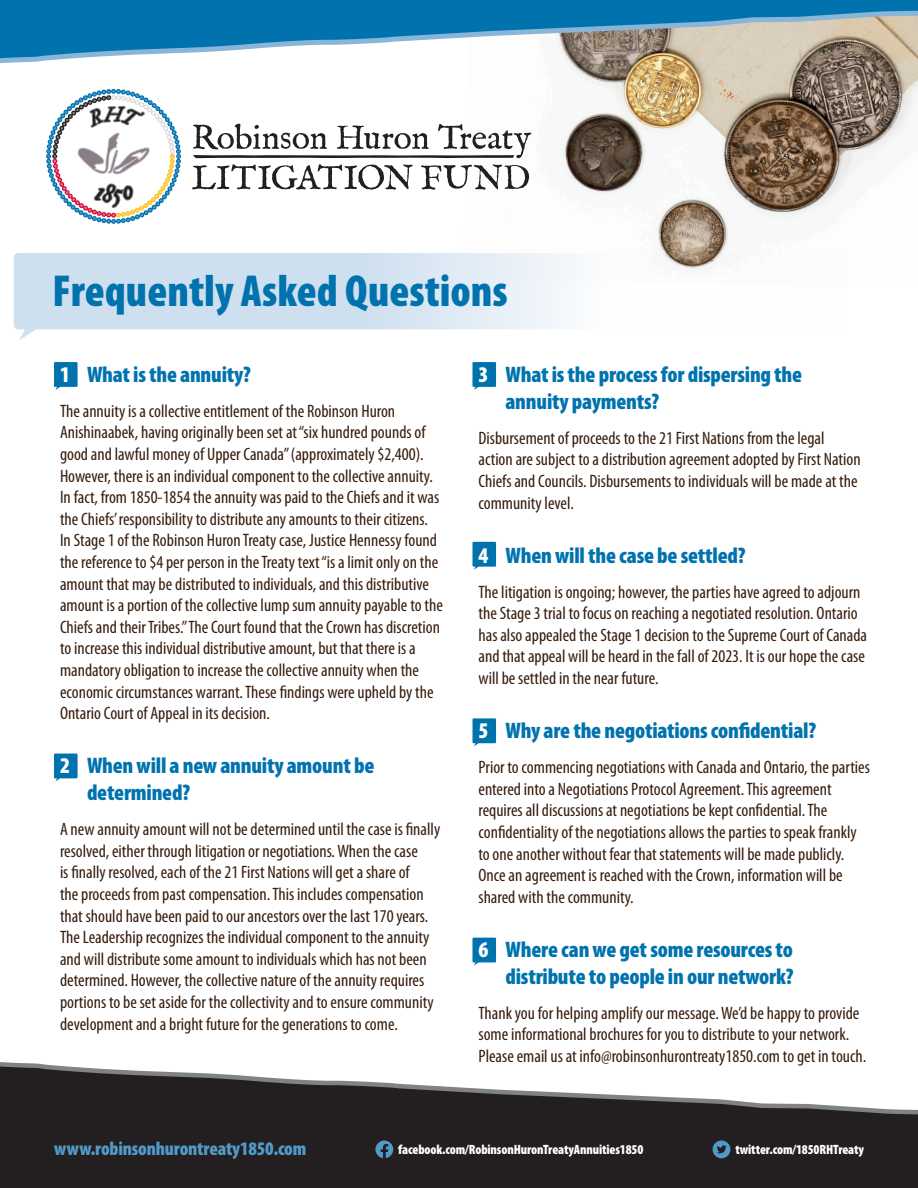
<style>
.page{position:relative;width:918px;height:1188px;background:#fff}
.page>*{position:absolute;margin:0;border:0;box-sizing:border-box;transform-origin:0 0}
.Header_Frutiger{font:900 condensed 45px "Myriad Pro";color:#0073ae}
.t1{font:900 condensed 22.5px/27px "Myriad Pro";letter-spacing:-.01em;color:#0073ae}
.t2{font:900 condensed 19.2px "Myriad Pro";letter-spacing:-.01em;color:#529ac8}
.Body_1_-_Frutiger{font:condensed 18px/21.6px "Myriad Pro";color:#361d0d}
.t3{font:900 condensed 13.5px "Myriad Pro";letter-spacing:-.01em;color:#fff}
.s1{color:#fff}
</style>
<div class="page">
<img style="left:518px;top:67px;width:400px;height:186px">
<svg style="left:0;top:62px;width:918px;height:5px"></svg>
<svg style="left:0;top:0;width:918px;height:62px;background:#5b99b7"></svg>
<svg style="left:0;top:1063px;width:918px;height:125px;fill:#231f20"></svg>
<svg style="left:375px;top:1140px;width:18px;height:18px"></svg>
<svg style="left:713px;top:1140px;width:17px;height:18px"></svg>
<svg style="left:192px;top:164px;width:337px;height:26px"></svg>
<svg style="left:193px;top:124px;width:338px;height:34px"></svg>
<svg style="left:46px;top:88px;width:136px;height:136px"></svg>
<svg style="left:54px;top:362px;width:24px;height:28px"></svg>
<svg style="left:473px;top:362px;width:23px;height:28px"></svg>
<svg style="left:473px;top:542px;width:23px;height:28px"></svg>
<svg style="left:473px;top:718px;width:23px;height:28px"></svg>
<svg style="left:473px;top:938px;width:23px;height:28px"></svg>
<svg style="left:54px;top:754px;width:24px;height:27px"></svg>
<svg style="left:14px;top:253px;width:709px;height:87px"></svg>
<p class="Header_Frutiger" style="left:52px;top:262px;width:457px">Frequently Asked Questions</p>
<p class="t1" style="left:60px;top:360px;width:192px"><span class="s1">1</span> What is the annuity?</p>
<p class="Body_1_-_Frutiger" style="left:60px;top:400px;width:384px">The annuity is a collective entitlement of the Robinson Huron Anishinaabek, having originally been set at “six hundred pounds of good and lawful money of Upper Canada” (approximately $2,400).<br>However, there is an individual component to the collective annuity.<br>In fact, from 1850-1854 the annuity was paid to the Chiefs and it was the Chiefs’ responsibility to distribute any amounts to their citizens.<br>In Stage 1 of the Robinson Huron Treaty case, Justice Hennessy found the reference to $4 per person in the Treaty text “is a limit only on the amount that may be distributed to individuals, and this distributive amount is a portion of the collective lump sum annuity payable to the Chiefs and their Tribes.” The Court found that the Crown has discretion to increase this individual distributive amount, but that there is a mandatory obligation to increase the collective annuity when the economic circumstances warrant. These findings were upheld by the Ontario Court of Appeal in its decision.</p>
<p class="t1" style="left:87px;top:751px;width:289px;text-indent:-27px"><span class="s1">2</span> When will a new annuity amount be determined?</p>
<p class="Body_1_-_Frutiger" style="left:60px;top:818px;width:382px">A new annuity amount will not be determined until the case is finally resolved, either through litigation or negotiations. When the case<br>is finally resolved, each of the 21 First Nations will get a share of<br>the proceeds from past compensation. This includes compensation that should have been paid to our ancestors over the last 170 years.<br>The Leadership recognizes the individual component to the annuity and will distribute some amount to individuals which has not been determined. However, the collective nature of the annuity requires portions to be set aside for the collectivity and to ensure community development and a bright future for the generations to come.</p>
<p class="t1" style="left:506px;top:360px;width:298px;text-indent:-27px"><span class="s1">3</span> What is the process for dispersing the annuity payments?</p>
<p class="Body_1_-_Frutiger" style="left:478px;top:427px;width:384px">Disbursement of proceeds to the 21 First Nations from the legal action are subject to a distribution agreement adopted by First Nation Chiefs and Councils. Disbursements to individuals will be made at the community level.</p>
<p class="t1" style="left:478px;top:541px;width:269px"><span class="s1">4</span> When will the case be settled?</p>
<p class="Body_1_-_Frutiger" style="left:478px;top:581px;width:390px">The litigation is ongoing; however, the parties have agreed to adjourn the Stage 3 trial to focus on reaching a negotiated resolution. Ontario has also appealed the Stage 1 decision to the Supreme Court of Canada and that appeal will be heard in the fall of 2023. It is our hope the case will be settled in the near future.</p>
<p class="t1" style="left:478px;top:716px;width:339px"><span class="s1">5</span> Why are the negotiations confidential?</p>
<p class="Body_1_-_Frutiger" style="left:478px;top:756px;width:393px">Prior to commencing negotiations with Canada and Ontario, the parties entered into a Negotiations Protocol Agreement. This agreement requires all discussions at negotiations be kept confidential. The confidentiality of the negotiations allows the parties to speak frankly to one another without fear that statements will be made publicly.<br>Once an agreement is reached with the Crown, information will be shared with the community.</p>
<p class="t1" style="left:478px;top:935px;width:316px;text-align:right"><span class="s1">6</span> Where can we get some resources to distribute to people in our network?</p>
<p class="Body_1_-_Frutiger" style="left:478px;top:1002px;width:389px">Thank you for helping amplify our message. We’d be happy to provide some informational brochures for you to distribute to your network.<br>Please email us at info@robinsonhurontreaty1850.com to get in touch.</p>
<p class="t2" style="left:54px;top:1136px;width:254px">www.robinsonhurontreaty1850.com</p>
<p class="t3" style="left:398px;top:1141px;width:247px">facebook.com/RobinsonHuronTreatyAnnuities1850</p>
<p class="t3" style="left:735px;top:1141px;width:130px">twitter.com/1850RHTreaty</p>
</div>
